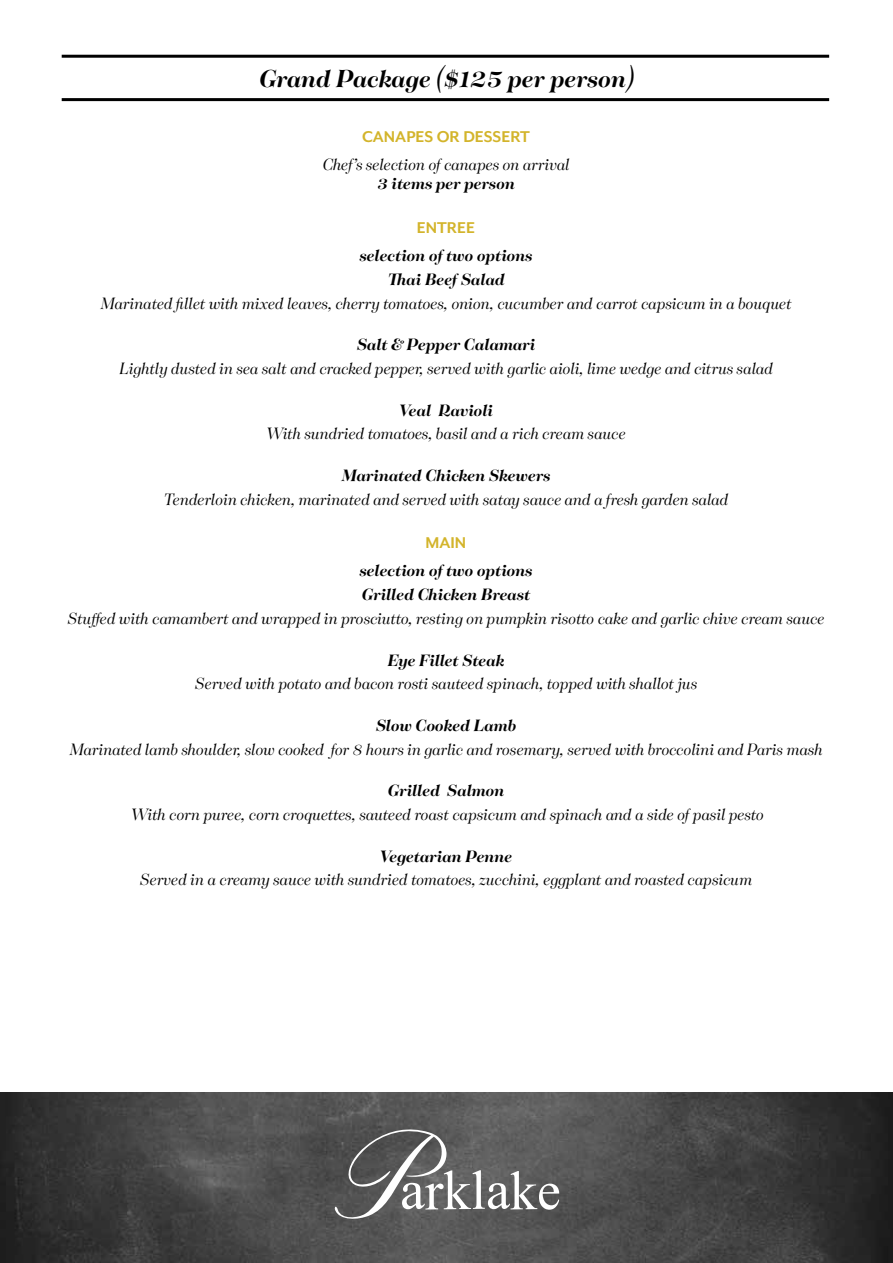
<style>
.page{position:relative;width:893px;height:1263px;background:#fff}
.page>*{position:absolute;margin:0;border:0;box-sizing:border-box;transform-origin:0 0}
.t1{font:italic 700 27px "Tenez";letter-spacing:-.01em;color:#000}
.t2{font:italic 18px "Tenez";letter-spacing:-.005em;color:#000}
.t3{font:italic 700 18px/23.7px "Tenez";letter-spacing:-.005em;color:#000;text-align:center}
.t4{font:700 18px "Mr Eaves XL Mod OT";color:#d3b42b}
</style>
<div class="page">
<img style="left:0;top:1093px;width:893px;height:170px">
<svg style="left:334px;top:1126px;width:225px;height:95px;background:#707070"></svg>
<hr style="left:62px;top:55px;width:767px;height:3px;background:#000">
<hr style="left:62px;top:98px;width:767px;height:3px;background:#000">
<h1 class="t1" style="left:259px;top:60px;width:377px">Grand Package ($125 per person)</h1>
<p class="t4" style="left:362px;top:127px;width:169px">CANAPES OR DESSERT</p>
<p class="t2" style="left:322px;top:152px;width:249px">Chef’s selection of canapes on arrival</p>
<p class="t3" style="left:377px;top:172px;width:139px">3 items per person</p>
<p class="t4" style="left:417px;top:219px;width:60px">ENTREE</p>
<p class="t3" style="left:359px;top:243px;width:175px">selection of two options<br>Thai Beef Salad</p>
<p class="t2" style="left:100px;top:291px;width:693px">Marinated fillet with mixed leaves, cherry tomatoes, onion, cucumber and carrot capsicum in a bouquet</p>
<p class="t3" style="left:357px;top:333px;width:180px">Salt &amp; Pepper Calamari</p>
<p class="t2" style="left:119px;top:356px;width:655px">Lightly dusted in sea salt and cracked pepper, served with garlic aioli, lime wedge and citrus salad</p>
<p class="t3" style="left:399px;top:398px;width:95px">Veal Ravioli</p>
<p class="t2" style="left:266px;top:421px;width:361px">With sundried tomatoes, basil and a rich cream sauce</p>
<p class="t3" style="left:342px;top:463px;width:210px">Marinated Chicken Skewers</p>
<p class="t2" style="left:164px;top:487px;width:566px">Tenderloin chicken, marinated and served with satay sauce and a fresh garden salad</p>
<p class="t4" style="left:426px;top:534px;width:42px">MAIN</p>
<p class="t3" style="left:359px;top:559px;width:175px;text-align:left">selection of two options<br>Grilled Chicken Breast</p>
<p class="t2" style="left:68px;top:606px;width:758px">Stuffed with camambert and wrapped in prosciutto, resting on pumpkin risotto cake and garlic chive cream sauce</p>
<p class="t3" style="left:387px;top:648px;width:118px">Eye Fillet Steak</p>
<p class="t2" style="left:195px;top:671px;width:504px">Served with potato and bacon rosti sauteed spinach, topped with shallot jus</p>
<p class="t3" style="left:376px;top:713px;width:142px">Slow Cooked Lamb</p>
<p class="t2" style="left:69px;top:737px;width:755px">Marinated lamb shoulder, slow cooked for 8 hours in garlic and rosemary, served with broccolini and Paris mash</p>
<p class="t3" style="left:388px;top:779px;width:118px">Grilled Salmon</p>
<p class="t2" style="left:131px;top:802px;width:634px">With corn puree, corn croquettes, sauteed roast capsicum and spinach and a side of pasil pesto</p>
<p class="t3" style="left:380px;top:844px;width:134px">Vegetarian Penne</p>
<p class="t2" style="left:140px;top:867px;width:614px">Served in a creamy sauce with sundried tomatoes, zucchini, eggplant and roasted capsicum</p>
</div>
